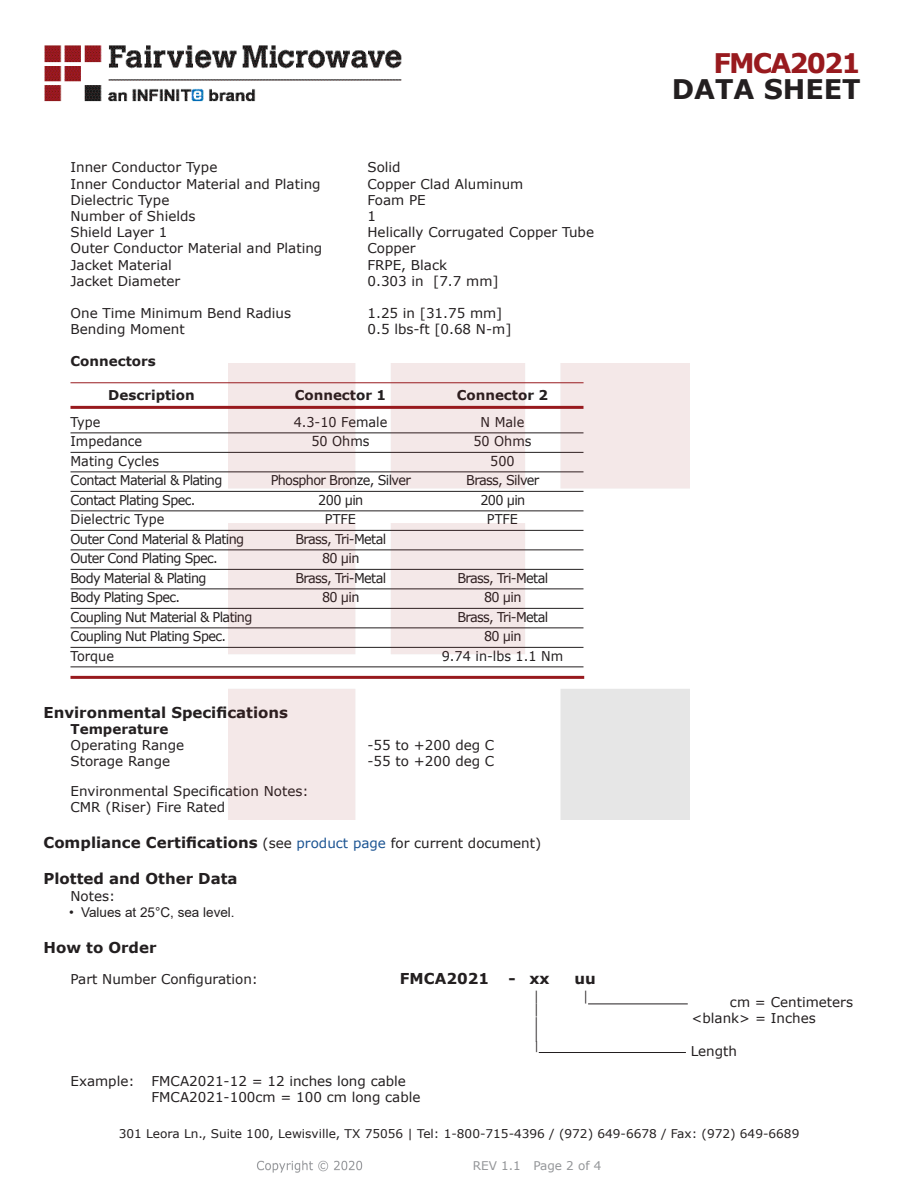
<style>
.page{position:relative;width:918px;height:1188px;background:#fff}
.page>*{position:absolute;margin:0;border:0;box-sizing:border-box;transform-origin:0 0}
.t1{font:700 27px "Verdana";color:#231f20}
.FM{font:700 27px "Verdana";letter-spacing:-.07em;color:#981a1e}
.Specs_Para{font:25.8px "Verdana";color:#231f20;scale:.39 1}
.Head1_for_Compliance{font:700 15px "Verdana";color:#231f20}
.Head1{font:700 15px "Verdana";color:#231f20}
.Specs_Para-2{font:700 15px "Verdana";color:#231f20}
.Specs_Para-3{font:13.5px "Verdana";color:#231f20}
.Table_Body_Connector{font:13.5px "Verdana";letter-spacing:-.05em;color:#231f20;scale:.95 1}
.Table_Body_Connector-2{font:13.5px "Verdana";color:#231f20;scale:.95 1}
.Table_Header_Connect{font:700 13.5px "Verdana";color:#231f20}
.t2{font:13.5px "Arial";color:#231f20}
.Head2_after_Head1{font:700 13.5px "Verdana";color:#231f20}
.Head2{font:700 13.5px "Verdana";color:#231f20}
.Specs_Para-4{font:13.5px "Verdana";color:#231f20;scale:.75 1}
.t3{font:12px "Verdana";color:#231f20}
.REV_Info{font:12px "Verdana";color:#939598}
.Specs_Para-5{font:11.25px "Verdana";color:#231f20;scale:.86 1}
.s1{font-weight:400;font-size:13.5px}
.s2{font-weight:400;font-size:13.5px;color:#1a5392}
</style>
<div class="page">
<hr style="left:70px;top:382px;width:514px;height:1px;background:#981a1e">
<hr style="left:70px;top:406px;width:514px;height:3px;background:#981a1e">
<hr style="left:70px;top:433px;width:514px;height:1px;background:#231f20">
<hr style="left:70px;top:452px;width:514px;height:1px;background:#231f20">
<hr style="left:70px;top:472px;width:514px;height:1px;background:#231f20">
<hr style="left:70px;top:491px;width:514px;height:1px;background:#231f20">
<hr style="left:70px;top:511px;width:514px;height:1px;background:#231f20">
<hr style="left:70px;top:530px;width:514px;height:1px;background:#231f20">
<hr style="left:70px;top:550px;width:514px;height:1px;background:#231f20">
<hr style="left:70px;top:569px;width:514px;height:1px;background:#231f20">
<hr style="left:70px;top:589px;width:514px;height:1px;background:#231f20">
<hr style="left:70px;top:608px;width:514px;height:1px;background:#231f20">
<hr style="left:70px;top:628px;width:514px;height:1px;background:#231f20">
<hr style="left:70px;top:647px;width:514px;height:1px;background:#231f20">
<hr style="left:70px;top:667px;width:514px;height:1px;background:#231f20">
<hr style="left:70px;top:676px;width:514px;height:3px;background:#981a1e">
<hr style="left:588px;top:1004px;width:100px;height:1px;background:#231f20">
<hr style="left:539px;top:1052px;width:147px;height:1px;background:#231f20">
<img style="left:257px;top:1160px;width:106px;height:13px">
<img style="left:228px;top:364px;width:462px;height:456px">
<img style="left:44px;top:45px;width:358px;height:57px">
<p class="Specs_Para-3" style="left:70px;top:158px;width:148px">Inner Conductor Type</p>
<p class="Specs_Para-3" style="left:368px;top:158px;width:35px">Solid</p>
<p class="Specs_Para-3" style="left:70px;top:174px;width:252px">Inner Conductor Material and Plating</p>
<p class="Specs_Para-3" style="left:368px;top:174px;width:157px">Copper Clad Aluminum</p>
<p class="Specs_Para-3" style="left:70px;top:191px;width:100px">Dielectric Type</p>
<p class="Specs_Para-3" style="left:368px;top:191px;width:60px">Foam PE</p>
<p class="Specs_Para-3" style="left:70px;top:207px;width:127px">Number of Shields</p>
<p class="Specs_Para-3" style="left:368px;top:207px;width:10px">1</p>
<p class="Specs_Para-3" style="left:70px;top:223px;width:98px">Shield Layer 1</p>
<p class="Specs_Para-3" style="left:368px;top:223px;width:228px">Helically Corrugated Copper Tube</p>
<p class="Specs_Para-3" style="left:70px;top:239px;width:253px">Outer Conductor Material and Plating</p>
<p class="Specs_Para-3" style="left:368px;top:239px;width:50px">Copper</p>
<p class="Specs_Para-3" style="left:70px;top:255px;width:103px">Jacket Material</p>
<p class="Specs_Para-3" style="left:368px;top:255px;width:81px">FRPE, Black</p>
<p class="Specs_Para-3" style="left:70px;top:272px;width:111px">Jacket Diameter</p>
<p class="Specs_Para-3" style="left:368px;top:272px;width:133px">0.303 in [7.7 mm]</p>
<p class="Specs_Para-3" style="left:70px;top:304px;width:222px">One Time Minimum Bend Radius</p>
<p class="Specs_Para-3" style="left:368px;top:304px;width:136px">1.25 in [31.75 mm]</p>
<p class="Specs_Para-3" style="left:70px;top:320px;width:116px">Bending Moment</p>
<p class="Specs_Para-3" style="left:368px;top:320px;width:145px">0.5 lbs-ft [0.68 N-m]</p>
<p class="Head2" style="left:70px;top:351px;width:87px">Connectors</p>
<p class="Table_Header_Connect" style="left:108px;top:385px;width:88px">Description</p>
<p class="Table_Header_Connect" style="left:295px;top:385px;width:93px">Connector 1</p>
<p class="Table_Header_Connect" style="left:457px;top:385px;width:93px">Connector 2</p>
<p class="Table_Body_Connector" style="left:70px;top:413px;width:33px">Type</p>
<p class="Table_Body_Connector-2" style="left:294px;top:413px;width:100px">4.3-10 Female</p>
<p class="Table_Body_Connector" style="left:481px;top:413px;width:48px">N Male</p>
<p class="Table_Body_Connector-2" style="left:70px;top:432px;width:77px">Impedance</p>
<p class="Table_Body_Connector" style="left:311px;top:432px;width:63px">50 Ohms</p>
<p class="Table_Body_Connector" style="left:473px;top:432px;width:63px">50 Ohms</p>
<p class="Table_Body_Connector-2" style="left:70px;top:452px;width:95px">Mating Cycles</p>
<p class="Table_Body_Connector" style="left:490px;top:452px;width:27px">500</p>
<p class="Table_Body_Connector" style="left:70px;top:471px;width:161px">Contact Material &amp; Plating</p>
<p class="Table_Body_Connector" style="left:271px;top:471px;width:149px">Phosphor Bronze, Silver</p>
<p class="Table_Body_Connector" style="left:466px;top:471px;width:78px">Brass, Silver</p>
<p class="Table_Body_Connector" style="left:70px;top:491px;width:133px">Contact Plating Spec.</p>
<p class="Table_Body_Connector" style="left:318px;top:491px;width:49px">200 µin</p>
<p class="Table_Body_Connector" style="left:480px;top:491px;width:49px">200 µin</p>
<p class="Table_Body_Connector-2" style="left:70px;top:510px;width:100px">Dielectric Type</p>
<p class="Table_Body_Connector" style="left:325px;top:510px;width:34px">PTFE</p>
<p class="Table_Body_Connector" style="left:487px;top:510px;width:34px">PTFE</p>
<p class="Table_Body_Connector" style="left:70px;top:530px;width:184px">Outer Cond Material &amp; Plating</p>
<p class="Table_Body_Connector" style="left:295px;top:530px;width:97px">Brass, Tri-Metal</p>
<p class="Table_Body_Connector" style="left:70px;top:549px;width:157px">Outer Cond Plating Spec.</p>
<p class="Table_Body_Connector" style="left:322px;top:549px;width:41px">80 µin</p>
<p class="Table_Body_Connector" style="left:70px;top:569px;width:145px">Body Material &amp; Plating</p>
<p class="Table_Body_Connector" style="left:295px;top:569px;width:97px">Brass, Tri-Metal</p>
<p class="Table_Body_Connector" style="left:457px;top:569px;width:97px">Brass, Tri-Metal</p>
<p class="Table_Body_Connector" style="left:70px;top:588px;width:117px">Body Plating Spec.</p>
<p class="Table_Body_Connector" style="left:322px;top:588px;width:41px">80 µin</p>
<p class="Table_Body_Connector" style="left:484px;top:588px;width:41px">80 µin</p>
<p class="Table_Body_Connector" style="left:70px;top:608px;width:193px">Coupling Nut Material &amp; Plating</p>
<p class="Table_Body_Connector" style="left:457px;top:608px;width:97px">Brass, Tri-Metal</p>
<p class="Table_Body_Connector" style="left:70px;top:627px;width:165px">Coupling Nut Plating Spec.</p>
<p class="Table_Body_Connector" style="left:484px;top:627px;width:41px">80 µin</p>
<p class="Table_Body_Connector" style="left:70px;top:647px;width:47px">Torque</p>
<p class="Table_Body_Connector" style="left:442px;top:647px;width:129px">9.74 in-lbs 1.1 Nm</p>
<p class="FM" style="left:714px;top:44px;width:149px">FMCA2021</p>
<p class="t1" style="left:672px;top:70px;width:191px">DATA SHEET</p>
<p class="Head1" style="left:44px;top:702px;width:246px">Environmental Specifications</p>
<p class="Head2_after_Head1" style="left:70px;top:720px;width:100px">Temperature</p>
<p class="Specs_Para-3" style="left:70px;top:736px;width:115px">Operating Range</p>
<p class="Specs_Para-3" style="left:368px;top:736px;width:128px">-55 to +200 deg C</p>
<p class="Specs_Para-3" style="left:70px;top:752px;width:101px">Storage Range</p>
<p class="Specs_Para-3" style="left:368px;top:752px;width:128px">-55 to +200 deg C</p>
<p class="Specs_Para-3" style="left:70px;top:782px;width:240px">Environmental Specification Notes:</p>
<p class="Specs_Para-3" style="left:70px;top:798px;width:156px">CMR (Riser) Fire Rated</p>
<p class="Head1_for_Compliance" style="left:44px;top:832px;width:499px">Compliance Certifications <span class="s1">(see</span> <span class="s2">product page</span> <span class="s1">for current document)</span></p>
<p class="Head1_for_Compliance" style="left:44px;top:868px;width:196px">Plotted and Other Data</p>
<p class="Specs_Para-3" style="left:70px;top:886px;width:46px">Notes:</p>
<p class="t2" style="left:69px;top:903px;width:167px">• Values at 25°C, sea level.</p>
<p class="Head1_for_Compliance" style="left:44px;top:937px;width:115px">How to Order</p>
<p class="Specs_Para-3" style="left:70px;top:970px;width:189px">Part Number Configuration:</p>
<p class="Specs_Para-2" style="left:400px;top:968px;width:91px">FMCA2021</p>
<p class="Specs_Para-2" style="left:509px;top:968px;width:43px">- xx</p>
<p class="Specs_Para-2" style="left:575px;top:968px;width:23px">uu</p>
<p class="Specs_Para-4" style="left:534px;top:987px;width:8px">|</p>
<p class="Specs_Para-4" style="left:584px;top:987px;width:8px">|</p>
<p class="Specs_Para-3" style="left:730px;top:993px;width:125px">cm = Centimeters</p>
<p class="Specs_Para-4" style="left:534px;top:1000px;width:8px">|</p>
<p class="Specs_Para-3" style="left:692px;top:1009px;width:126px">&lt;blank&gt; = Inches</p>
<p class="Specs_Para" style="left:534px;top:1010px;width:13px">|</p>
<p class="Specs_Para-5" style="left:534px;top:1038px;width:7px">|</p>
<p class="Specs_Para-3" style="left:691px;top:1042px;width:48px">Length</p>
<p class="Specs_Para-3" style="left:70px;top:1071px;width:66px">Example:</p>
<p class="Specs_Para-3" style="left:152px;top:1071px;width:256px">FMCA2021-12 = 12 inches long cable</p>
<p class="Specs_Para-3" style="left:152px;top:1088px;width:271px">FMCA2021-100cm = 100 cm long cable</p>
<p class="t3" style="left:119px;top:1125px;width:682px">301 Leora Ln., Suite 100, Lewisville, TX 75056 | Tel: 1-800-715-4396 / (972) 649-6678 / Fax: (972) 649-6689</p>
<p class="REV_Info" style="left:473px;top:1157px;width:130px">REV 1.1 Page 2 of 4</p>
</div>
